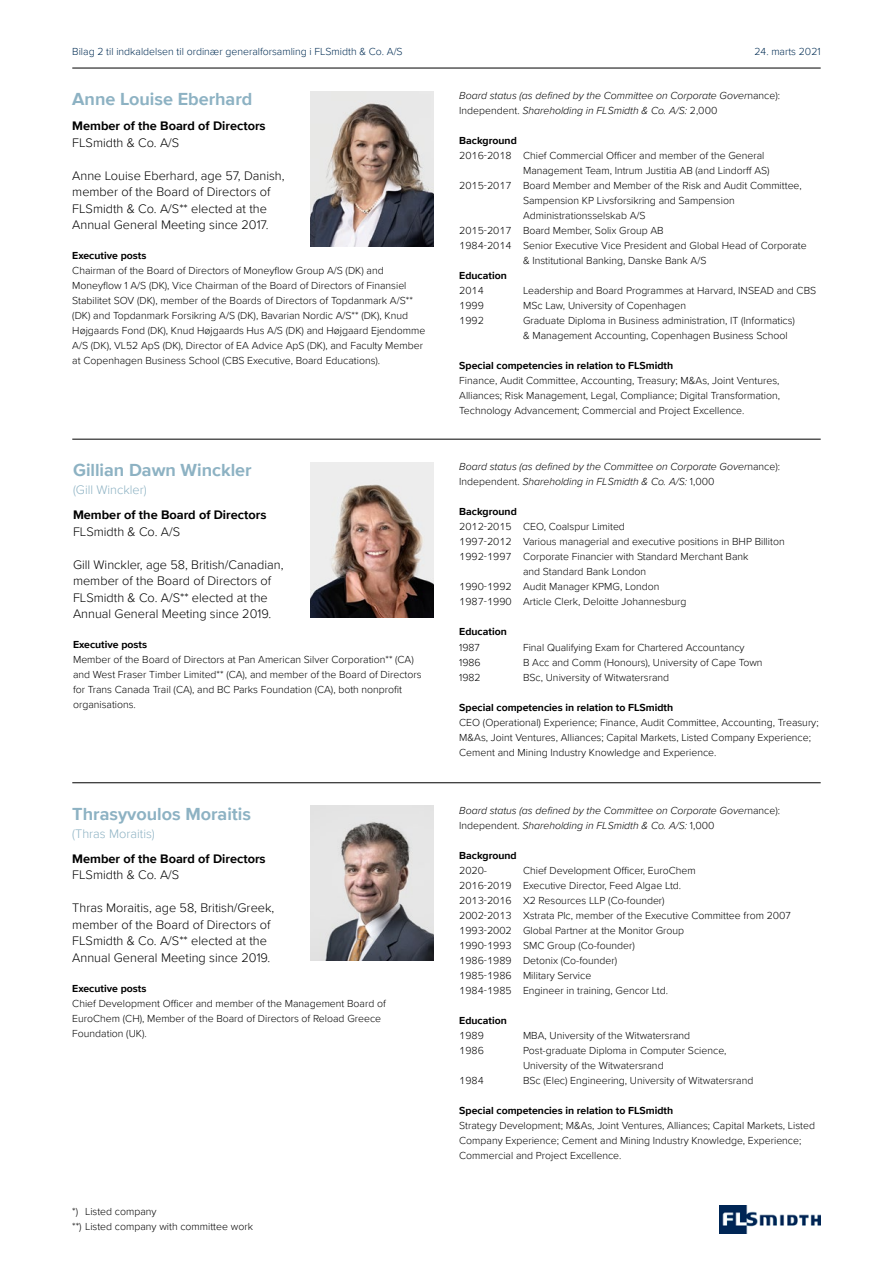
<style>
.page{position:relative;width:893px;height:1263px;background:#fff}
.page>*{position:absolute;margin:0;border:0;box-sizing:border-box;transform-origin:0 0}
.t1{font:700 18px "Proxima Nova";color:#8db2c3}
.t2{font:300 12.75px/16.5px "Proxima Nova";color:#000}
.t3{font:700 12.75px "Proxima Nova";color:#000}
.t4{font:300 12.75px "Proxima Nova";color:#8db2c3}
.t5{font:300 10.5px/15px "Proxima Nova";color:#000}
.t6{font:italic 300 10.5px/15px "Proxima Nova";color:#000}
.t7{font:700 10.5px "Proxima Nova";color:#000}
.t8{font:300 10.5px "Proxima Nova";color:#002c53}
.s1{font-style:normal}
</style>
<div class="page">
<img style="left:310px;top:462px;width:124px;height:155px">
<img style="left:310px;top:806px;width:124px;height:155px">
<img style="left:310px;top:91px;width:124px;height:155px">
<hr style="left:72px;top:68px;width:749px;height:1px;background:#000">
<img style="left:719px;top:1205px;width:102px;height:28px">
<hr style="left:72px;top:782px;width:749px;height:1px;background:#000">
<hr style="left:72px;top:439px;width:749px;height:1px;background:#000">
<p class="t8" style="left:72px;top:44px;width:332px">Bilag 2 til indkaldelsen til ordinær generalforsamling i FLSmidth &amp; Co. A/S</p>
<p class="t8" style="left:754px;top:44px;width:68px">24. marts 2021</p>
<h1 class="t1" style="left:72px;top:86px;width:182px">Anne Louise Eberhard</h1>
<p class="t3" style="left:72px;top:116px;width:195px">Member of the Board of Directors</p>
<p class="t2" style="left:72px;top:134px;width:109px">FLSmidth &amp; Co. A/S</p>
<p class="t2" style="left:72px;top:167px;width:214px">Anne Louise Eberhard, age 57, Danish, member of the Board of Directors of FLSmidth &amp; Co. A/S** elected at the Annual General Meeting since 2017.</p>
<p class="t7" style="left:72px;top:248px;width:76px">Executive posts</p>
<p class="t5" style="left:72px;top:263px;width:355px">Chairman of the Board of Directors of Moneyflow Group A/S (DK) and Moneyflow 1 A/S (DK), Vice Chairman of the Board of Directors of Finansiel Stabilitet SOV (DK), member of the Boards of Directors of Topdanmark A/S** (DK) and Topdanmark Forsikring A/S (DK), Bavarian Nordic A/S** (DK), Knud Højgaards Fond (DK), Knud Højgaards Hus A/S (DK) and Højgaard Ejendomme A/S (DK), VL52 ApS (DK), Director of EA Advice ApS (DK), and Faculty Member at Copenhagen Business School (CBS Executive, Board Educations).</p>
<h1 class="t1" style="left:73px;top:457px;width:180px">Gillian Dawn Winckler</h1>
<p class="t4" style="left:73px;top:481px;width:75px">(Gill Winckler)</p>
<p class="t3" style="left:73px;top:506px;width:195px">Member of the Board of Directors</p>
<p class="t2" style="left:73px;top:523px;width:109px">FLSmidth &amp; Co. A/S</p>
<p class="t2" style="left:73px;top:556px;width:212px">Gill Winckler, age 58, British/Canadian, member of the Board of Directors of FLSmidth &amp; Co. A/S** elected at the Annual General Meeting since 2019.</p>
<p class="t7" style="left:73px;top:637px;width:76px">Executive posts</p>
<p class="t5" style="left:73px;top:652px;width:350px">Member of the Board of Directors at Pan American Silver Corporation** (CA) and West Fraser Timber Limited** (CA), and member of the Board of Directors for Trans Canada Trail (CA), and BC Parks Foundation (CA), both nonprofit organisations.</p>
<h1 class="t1" style="left:72px;top:800px;width:180px">Thrasyvoulos Moraitis</h1>
<p class="t4" style="left:72px;top:824px;width:84px">(Thras Moraitis)</p>
<p class="t3" style="left:72px;top:849px;width:195px">Member of the Board of Directors</p>
<p class="t2" style="left:72px;top:866px;width:109px">FLSmidth &amp; Co. A/S</p>
<p class="t2" style="left:72px;top:899px;width:204px">Thras Moraitis, age 58, British/Greek, member of the Board of Directors of FLSmidth &amp; Co. A/S** elected at the Annual General Meeting since 2019.</p>
<p class="t7" style="left:72px;top:981px;width:76px">Executive posts</p>
<p class="t5" style="left:72px;top:995px;width:315px">Chief Development Officer and member of the Management Board of<br>EuroChem (CH), Member of the Board of Directors of Reload Greece<br>Foundation (UK).</p>
<p class="t5" style="left:72px;top:1203px;width:182px">*) Listed company<br>**) Listed company with committee work</p>
<p class="t6" style="left:459px;top:88px;width:322px">Board status (as defined by the Committee on Corporate Gover<span class="s1">nance):<br>Independent.</span> Shareholding in FLSmidth &amp; Co. A/S: <span class="s1">2,000</span></p>
<p class="t7" style="left:459px;top:133px;width:59px">Background</p>
<p class="t5" style="left:459px;top:148px;width:307px">2016-2018 Chief Commercial Officer and member of the General</p>
<p class="t5" style="left:523px;top:163px;width:248px">Management Team, Intrum Justitia AB (and Lindorff AS)</p>
<p class="t5" style="left:459px;top:178px;width:344px">2015-2017 Board Member and Member of the Risk and Audit Committee,</p>
<p class="t5" style="left:523px;top:193px;width:213px">Sampension KP Livsforsikring and Sampension</p>
<p class="t5" style="left:523px;top:208px;width:124px">Administrationsselskab A/S</p>
<p class="t5" style="left:459px;top:223px;width:206px">2015-2017 Board Member, Solix Group AB</p>
<p class="t5" style="left:459px;top:238px;width:349px">1984-2014 Senior Executive Vice President and Global Head of Corporate</p>
<p class="t5" style="left:523px;top:253px;width:185px">&amp; Institutional Banking, Danske Bank A/S</p>
<p class="t7" style="left:459px;top:268px;width:49px">Education</p>
<p class="t5" style="left:459px;top:283px;width:26px">2014</p>
<p class="t5" style="left:523px;top:283px;width:295px">Leadership and Board Programmes at Harvard, INSEAD and CBS</p>
<p class="t5" style="left:459px;top:298px;width:26px">1999</p>
<p class="t5" style="left:523px;top:298px;width:165px">MSc Law, University of Copenhagen</p>
<p class="t5" style="left:459px;top:313px;width:26px">1992</p>
<p class="t5" style="left:523px;top:313px;width:273px">Graduate Diploma in Business administration, IT (Informatics) &amp; Management Accounting, Copenhagen Business School</p>
<p class="t7" style="left:459px;top:358px;width:216px">Special competencies in relation to FLSmidth</p>
<p class="t5" style="left:459px;top:373px;width:322px;text-align:justify">Finance, Audit Committee, Accounting, Treasury; M&amp;As, Joint Ventures, Alliances; Risk Management, Legal, Compliance; Digital Transformation, Technology Advancement; Commercial and Project Excellence.</p>
<p class="t6" style="left:459px;top:459px;width:322px">Board status (as defined by the Committee on Corporate Gover<span class="s1">nance):<br>Independent.</span> Shareholding in FLSmidth &amp; Co. A/S: <span class="s1">1,000</span></p>
<p class="t7" style="left:459px;top:504px;width:59px">Background</p>
<p class="t5" style="left:459px;top:519px;width:167px">2012-2015 CEO, Coalspur Limited</p>
<p class="t5" style="left:459px;top:534px;width:327px">1997-2012 Various managerial and executive positions in BHP Billiton</p>
<p class="t5" style="left:459px;top:549px;width:291px">1992-1997 Corporate Financier with Standard Merchant Bank</p>
<p class="t5" style="left:523px;top:564px;width:125px">and Standard Bank London</p>
<p class="t5" style="left:459px;top:579px;width:202px">1990-1992 Audit Manager KPMG, London</p>
<p class="t5" style="left:459px;top:594px;width:229px">1987-1990 Article Clerk, Deloitte Johannesburg</p>
<p class="t7" style="left:459px;top:624px;width:49px">Education</p>
<p class="t5" style="left:459px;top:639px;width:22px">1987</p>
<p class="t5" style="left:523px;top:639px;width:223px">Final Qualifying Exam for Chartered Accountancy</p>
<p class="t5" style="left:459px;top:654px;width:23px">1986</p>
<p class="t5" style="left:523px;top:654px;width:241px">B Acc and Comm (Honours), University of Cape Town</p>
<p class="t5" style="left:459px;top:669px;width:23px">1982</p>
<p class="t5" style="left:523px;top:669px;width:148px">BSc, University of Witwatersrand</p>
<p class="t7" style="left:459px;top:699px;width:216px">Special competencies in relation to FLSmidth</p>
<p class="t5" style="left:459px;top:714px;width:361px">CEO (Operational) Experience; Finance, Audit Committee, Accounting, Treasury;<br>M&amp;As, Joint Ventures, Alliances; Capital Markets, Listed Company Experience;<br>Cement and Mining Industry Knowledge and Experience.</p>
<p class="t6" style="left:459px;top:802px;width:322px">Board status (as defined by the Committee on Corporate Gover<span class="s1">nance):<br>Independent.</span> Shareholding in FLSmidth &amp; Co. A/S: <span class="s1">1,000</span></p>
<p class="t7" style="left:459px;top:848px;width:59px">Background</p>
<p class="t5" style="left:459px;top:862px;width:29px">2020-</p>
<p class="t5" style="left:459px;top:862px;width:333px;text-indent:64px">Chief Development Officer, EuroChem<br>2016-2019 Executive Director, Feed Algae Ltd.<br>2013-2016 X2 Resources LLP (Co-founder)<br>2002-2013 Xstrata Plc, member of the Executive Committee from 2007<br>1993-2002 Global Partner at the Monitor Group<br>1990-1993 SMC Group (Co-founder)<br>1986-1989 Detonix (Co-founder)<br>1985-1986 Military Service<br>1984-1985 Engineer in training, Gencor Ltd.</p>
<p class="t7" style="left:459px;top:1013px;width:49px">Education</p>
<p class="t5" style="left:459px;top:1027px;width:26px">1989</p>
<p class="t5" style="left:523px;top:1027px;width:169px">MBA, University of the Witwatersrand</p>
<p class="t5" style="left:459px;top:1042px;width:26px">1986</p>
<p class="t5" style="left:523px;top:1042px;width:205px">Post-graduate Diploma in Computer Science,<br>University of the Witwatersrand</p>
<p class="t5" style="left:459px;top:1072px;width:26px">1984</p>
<p class="t5" style="left:523px;top:1072px;width:232px">BSc (Elec) Engineering, University of Witwatersrand</p>
<p class="t7" style="left:459px;top:1103px;width:216px">Special competencies in relation to FLSmidth</p>
<p class="t5" style="left:459px;top:1117px;width:357px">Strategy Development; M&amp;As, Joint Ventures, Alliances; Capital Markets, Listed<br>Company Experience; Cement and Mining Industry Knowledge, Experience;<br>Commercial and Project Excellence.</p>
</div>
